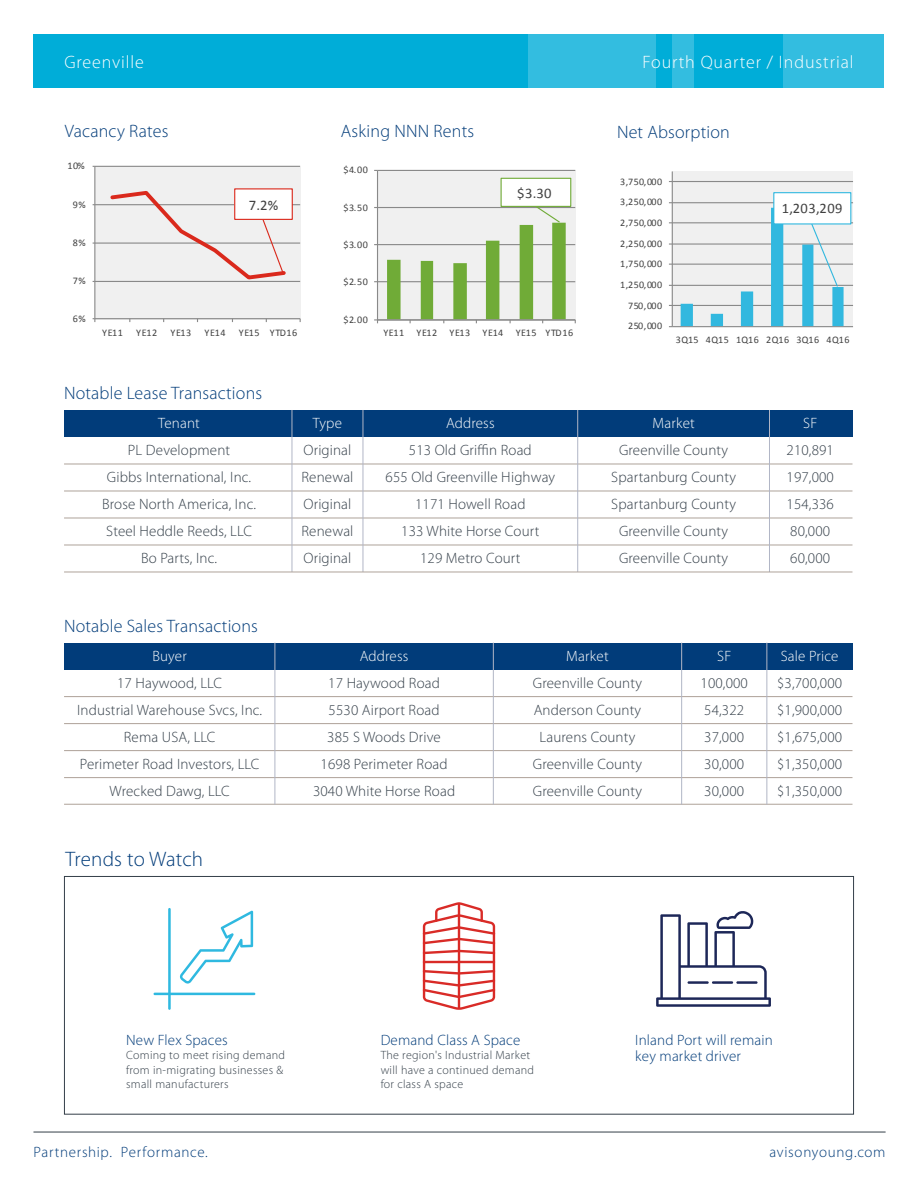
<style>
.page{position:relative;width:918px;height:1188px;background:#fff}
.page>*{position:absolute;margin:0;border:0;box-sizing:border-box;transform-origin:0 0}
.t1{font:300 21px "Myriad Pro";letter-spacing:.005em;color:#003b79}
.t2{font:300 18px "Myriad Pro";letter-spacing:.01em;color:#003b79}
.t3{font:300 18px "Myriad Pro";letter-spacing:.05em;color:#fff}
.t4{font:300 15px/27px "Myriad Pro";letter-spacing:.01em;color:#333e48;text-align:center}
.t5{font:300 15px/16.5px "Myriad Pro";letter-spacing:.01em;color:#003b79}
.t6{font:300 15px "Myriad Pro";letter-spacing:.01em;color:#fff}
.t7{font:300 15px "Myriad Pro";letter-spacing:.045em;color:#003b79}
.t8{font:14.7px "Calibri";color:#404040}
.t9{font:14.55px "Calibri";letter-spacing:.03em;color:#404040}
.t10{font:300 12px/14.4px "Myriad Pro";letter-spacing:.025em;color:#333e48}
.t11{font:10.2px "Calibri";letter-spacing:.05em;color:#404040}
.t12{font:10.05px "Calibri";letter-spacing:.05em;color:#404040}
</style>
<div class="page">
<div style="left:34px;top:34px;width:850px;height:54px;background:#00add8"></div>
<div style="left:672px;top:34px;width:21px;height:54px;background:#33bde0"></div>
<div style="left:783px;top:34px;width:101px;height:54px;background:#33bde0"></div>
<div style="left:528px;top:34px;width:128px;height:54px;background:#33bde0"></div>
<hr style="left:33px;top:1132px;width:853px;height:1px;background:#333e48">
<div style="left:64px;top:876px;width:790px;height:239px;border:1px solid #333e48"></div>
<svg style="left:154px;top:908px;width:101px;height:102px"></svg>
<svg style="left:656px;top:911px;width:115px;height:96px"></svg>
<svg style="left:423px;top:902px;width:72px;height:108px"></svg>
<hr style="left:423px;top:961px;width:72px;height:2px;background:#d92b27">
<hr style="left:64px;top:545px;width:788px;height:1px;background:#aea299">
<hr style="left:64px;top:491px;width:788px;height:1px;background:#aea299">
<hr style="left:64px;top:518px;width:788px;height:1px;background:#aea299">
<div style="left:64px;top:410px;width:788px;height:27px;background:#013c7a"></div>
<hr style="left:64px;top:464px;width:788px;height:1px;background:#aea299">
<hr style="left:292px;top:410px;width:1px;height:162px;background:#b1b6c6">
<hr style="left:363px;top:410px;width:1px;height:162px;background:#b1b6c6">
<hr style="left:577px;top:410px;width:1px;height:162px;background:#b1b6c6">
<hr style="left:769px;top:410px;width:1px;height:162px;background:#b1b6c6">
<hr style="left:64px;top:572px;width:788px;height:1px;background:#aea299">
<hr style="left:64px;top:777px;width:788px;height:1px;background:#aea299">
<hr style="left:64px;top:723px;width:788px;height:1px;background:#aea299">
<hr style="left:64px;top:750px;width:788px;height:1px;background:#aea299">
<div style="left:64px;top:643px;width:788px;height:27px;background:#013c7a"></div>
<hr style="left:64px;top:696px;width:788px;height:1px;background:#aea299">
<hr style="left:64px;top:804px;width:788px;height:1px;background:#aea299">
<hr style="left:275px;top:643px;width:1px;height:162px;background:#b1b6c6">
<hr style="left:766px;top:643px;width:1px;height:162px;background:#b1b6c6">
<hr style="left:493px;top:643px;width:1px;height:162px;background:#b1b6c6">
<hr style="left:681px;top:643px;width:1px;height:162px;background:#b1b6c6">
<div style="left:95px;top:167px;width:206px;height:152px;background:#f0f0f0"></div>
<hr style="left:95px;top:281px;width:205px;height:1px;background:#898989">
<hr style="left:95px;top:243px;width:205px;height:1px;background:#898989">
<hr style="left:95px;top:204px;width:205px;height:1px;background:#898989">
<hr style="left:95px;top:166px;width:205px;height:1px;background:#898989">
<hr style="left:94px;top:166px;width:1px;height:153px;background:#898989">
<hr style="left:95px;top:318px;width:205px;height:1px;background:#898989">
<svg style="left:108px;top:191px;width:180px;height:90px"></svg>
<div style="left:235px;top:189px;width:57px;height:30px;background:#fff"></div>
<div style="left:234px;top:188px;width:59px;height:32px;border:1px solid #da291c"></div>
<div style="left:377px;top:170px;width:199px;height:149px;background:#f0f0f0"></div>
<hr style="left:378px;top:281px;width:197px;height:1px;background:#898989">
<hr style="left:378px;top:244px;width:197px;height:1px;background:#898989">
<hr style="left:378px;top:207px;width:197px;height:1px;background:#898989">
<hr style="left:378px;top:170px;width:197px;height:1px;background:#898989">
<hr style="left:377px;top:170px;width:1px;height:150px;background:#898989">
<hr style="left:378px;top:319px;width:197px;height:1px;background:#898989">
<svg style="left:387px;top:205px;width:179px;height:118px"></svg>
<div style="left:501px;top:178px;width:70px;height:28px;background:#fff"></div>
<div style="left:501px;top:178px;width:70px;height:29px;border:1px solid #70ab37"></div>
<div style="left:672px;top:171px;width:180px;height:155px;background:#f0f0f0"></div>
<hr style="left:672px;top:326px;width:181px;height:1px;background:#898989">
<hr style="left:672px;top:305px;width:181px;height:1px;background:#898989">
<hr style="left:672px;top:285px;width:181px;height:1px;background:#898989">
<hr style="left:672px;top:264px;width:181px;height:1px;background:#898989">
<hr style="left:672px;top:243px;width:181px;height:2px;background:#898989">
<hr style="left:672px;top:222px;width:181px;height:1px;background:#898989">
<hr style="left:672px;top:202px;width:181px;height:1px;background:#898989">
<hr style="left:672px;top:181px;width:181px;height:1px;background:#898989">
<hr style="left:672px;top:171px;width:1px;height:156px;background:#898989">
<svg style="left:681px;top:208px;width:163px;height:118px"></svg>
<div style="left:774px;top:193px;width:77px;height:31px;background:#fff"></div>
<div style="left:773px;top:192px;width:78px;height:33px;border:1px solid #32b8df"></div>
<p class="t3" style="left:64px;top:51px;width:81px">Greenville</p>
<p class="t3" style="left:643px;top:51px;width:212px">Fourth Quarter / Industrial</p>
<p class="t2" style="left:65px;top:120px;width:105px">Vacancy Rates</p>
<p class="t2" style="left:341px;top:120px;width:135px">Asking NNN Rents</p>
<p class="t2" style="left:617px;top:121px;width:114px">Net Absorption</p>
<p class="t11" style="left:67px;top:160px;width:19px">10%</p>
<p class="t12" style="left:344px;top:163px;width:26px">$4.00</p>
<p class="t11" style="left:73px;top:198px;width:14px">9%</p>
<p class="t8" style="left:249px;top:196px;width:31px">7.2%</p>
<p class="t12" style="left:344px;top:201px;width:26px">$3.50</p>
<p class="t9" style="left:517px;top:184px;width:36px">$3.30</p>
<p class="t11" style="left:73px;top:236px;width:14px">8%</p>
<p class="t12" style="left:344px;top:238px;width:26px">$3.00</p>
<p class="t11" style="left:73px;top:274px;width:14px">7%</p>
<p class="t12" style="left:344px;top:276px;width:26px">$2.50</p>
<p class="t11" style="left:73px;top:312px;width:14px">6%</p>
<p class="t12" style="left:344px;top:313px;width:26px">$2.00</p>
<p class="t11" style="left:102px;top:326px;width:22px">YE11</p>
<p class="t11" style="left:136px;top:326px;width:22px">YE12</p>
<p class="t11" style="left:170px;top:326px;width:22px">YE13</p>
<p class="t11" style="left:205px;top:326px;width:22px">YE14</p>
<p class="t11" style="left:239px;top:326px;width:60px">YE15 YTD16</p>
<p class="t12" style="left:383px;top:327px;width:191px">YE11 YE12 YE13 YE14 YE15 YTD16</p>
<p class="t2" style="left:64px;top:382px;width:200px">Notable Lease Transactions</p>
<p class="t6" style="left:158px;top:414px;width:43px">Tenant</p>
<p class="t4" style="left:102px;top:436px;width:155px">PL Development<br>Gibbs International, Inc.<br>Brose North America, Inc.<br>Steel Heddle Reeds, LLC<br>Bo Parts, Inc.</p>
<p class="t6" style="left:313px;top:414px;width:31px">Type</p>
<p class="t4" style="left:301px;top:436px;width:54px;text-align:left">Original<br>Renewal<br>Original<br>Renewal<br>Original</p>
<p class="t6" style="left:446px;top:414px;width:50px">Address</p>
<p class="t4" style="left:386px;top:436px;width:171px">513 Old Griffin Road<br>655 Old Greenville Highway<br>1171 Howell Road<br>133 White Horse Court<br>129 Metro Court</p>
<p class="t2" style="left:64px;top:615px;width:195px">Notable Sales Transactions</p>
<p class="t12" style="left:620px;top:175px;width:43px">3,750,000</p>
<p class="t12" style="left:620px;top:196px;width:43px">3,250,000</p>
<p class="t12" style="left:620px;top:216px;width:43px">2,750,000</p>
<p class="t12" style="left:620px;top:237px;width:43px">2,250,000</p>
<p class="t12" style="left:620px;top:258px;width:43px">1,750,000</p>
<p class="t12" style="left:620px;top:278px;width:43px">1,250,000</p>
<p class="t12" style="left:628px;top:299px;width:36px">750,000</p>
<p class="t12" style="left:628px;top:320px;width:36px">250,000</p>
<p class="t9" style="left:782px;top:199px;width:62px">1,203,209</p>
<p class="t12" style="left:676px;top:333px;width:175px">3Q15 4Q15 1Q16 2Q16 3Q16 4Q16</p>
<p class="t6" style="left:652px;top:414px;width:44px">Market</p>
<p class="t4" style="left:611px;top:436px;width:126px">Greenville County<br>Spartanburg County<br>Spartanburg County<br>Greenville County<br>Greenville County</p>
<p class="t6" style="left:803px;top:414px;width:16px">SF</p>
<p class="t4" style="left:787px;top:436px;width:49px;text-align:left">210,891<br>197,000<br>154,336<br>80,000<br>60,000</p>
<p class="t6" style="left:152px;top:647px;width:36px">Buyer</p>
<p class="t4" style="left:77px;top:669px;width:187px">17 Haywood, LLC<br>Industrial Warehouse Svcs, Inc.<br>Rema USA, LLC<br>Perimeter Road Investors, LLC<br>Wrecked Dawg, LLC</p>
<h1 class="t1" style="left:66px;top:846px;width:139px">Trends to Watch</h1>
<p class="t6" style="left:360px;top:647px;width:50px">Address</p>
<p class="t4" style="left:313px;top:669px;width:144px">17 Haywood Road<br>5530 Airport Road<br>385 S Woods Drive<br>1698 Perimeter Road<br>3040 White Horse Road</p>
<p class="t6" style="left:566px;top:647px;width:44px">Market</p>
<p class="t4" style="left:533px;top:669px;width:111px">Greenville County<br>Anderson County<br>Laurens County<br>Greenville County<br>Greenville County</p>
<p class="t6" style="left:717px;top:647px;width:16px">SF</p>
<p class="t4" style="left:701px;top:669px;width:49px;text-align:left">100,000<br>54,322<br>37,000<br>30,000<br>30,000</p>
<p class="t6" style="left:781px;top:647px;width:59px">Sale Price</p>
<p class="t4" style="left:777px;top:669px;width:67px;text-align:justify">$3,700,000 $1,900,000 $1,675,000 $1,350,000 $1,350,000</p>
<p class="t5" style="left:126px;top:1031px;width:103px">New Flex Spaces</p>
<p class="t10" style="left:126px;top:1048px;width:160px">Coming to meet rising demand from in-migrating businesses &amp; small manufacturers</p>
<p class="t5" style="left:381px;top:1031px;width:141px">Demand Class A Space</p>
<p class="t10" style="left:381px;top:1048px;width:155px">The region's Industrial Market will have a continued demand for class A space</p>
<p class="t5" style="left:635px;top:1031px;width:139px">Inland Port will remain key market driver</p>
<p class="t7" style="left:33px;top:1142px;width:176px">Partnership. Performance.</p>
<p class="t7" style="left:770px;top:1142px;width:117px">avisonyoung.com</p>
</div>
